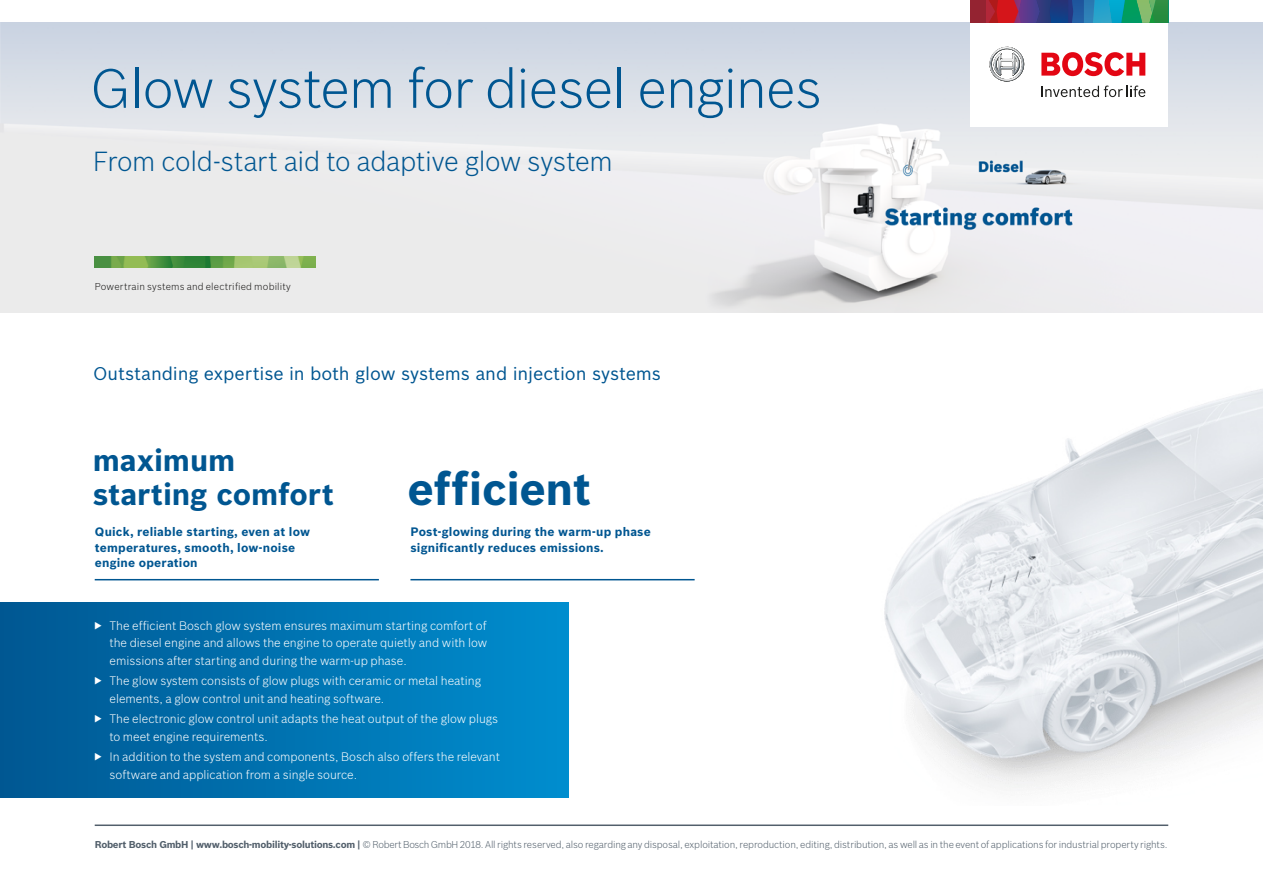
<style>
.page{position:relative;width:1263px;height:893px;background:#fff}
.page>*{position:absolute;margin:0;border:0;box-sizing:border-box;transform-origin:0 0}
.t1{font:300 54px "Bosch Sans";letter-spacing:-.02em;color:#005691}
.t2{font:700 45px "Bosch Sans";letter-spacing:-.01em;color:#005691}
.t3{font:700 30px/33.5px "Bosch Sans";letter-spacing:-.005em;color:#005691}
.t4{font:300 27px "Bosch Sans";letter-spacing:-.01em;color:#005691}
.t5{font:18px "Bosch Sans";letter-spacing:-.005em;color:#005691}
.t6{font:300 12px/17.9px "Bosch Sans";color:#fff}
.t7{font:700 12px/15.8px "Bosch Sans";letter-spacing:.015em;color:#005691}
.t8{font:300 9.75px "Bosch Sans";letter-spacing:-.015em;color:#525f6b}
.t9{font:300 9.75px "Bosch Sans";letter-spacing:.02em;color:#181716}
.s1{font-weight:700}
</style>
<div class="page">
<img style="left:0;top:22px;width:1263px;height:290px">
<img style="left:884px;top:389px;width:379px;height:399px">
<img style="left:95px;top:256px;width:221px;height:12px">
<div style="left:0;top:603px;width:568px;height:194px;background:linear-gradient(to right,#005792,#008dce)"></div>
<hr style="left:95px;top:824px;width:1073px;height:2px;background:#525f6b">
<hr style="left:95px;top:579px;width:284px;height:1px;background:#005691">
<hr style="left:410px;top:579px;width:285px;height:1px;background:#005691">
<div style="left:970px;top:0;width:198px;height:127px;background:#fff"></div>
<div style="left:970px;top:0;width:16px;height:23px;background:#942331"></div>
<svg style="left:986px;top:0;width:182px;height:23px;background:#476478"></svg>
<svg style="left:989px;top:47px;width:35px;height:35px"></svg>
<svg style="left:1041px;top:86px;width:104px;height:11px"></svg>
<svg style="left:1041px;top:52px;width:104px;height:24px"></svg>
<svg style="left:95px;top:621px;width:7px;height:8px"></svg>
<svg style="left:95px;top:677px;width:7px;height:8px"></svg>
<svg style="left:95px;top:715px;width:7px;height:8px"></svg>
<svg style="left:95px;top:753px;width:7px;height:8px"></svg>
<h1 class="t1" style="left:90px;top:55px;width:733px">Glow system for diesel engines</h1>
<h3 class="t4" style="left:93px;top:145px;width:521px">From cold-start aid to adaptive glow system</h3>
<p class="t9" style="left:95px;top:281px;width:198px">Powertrain systems and electrified mobility</p>
<h3 class="t5" style="left:93px;top:362px;width:569px">Outstanding expertise in both glow systems and injection systems</h3>
<h3 class="t3" style="left:93px;top:444px;width:243px">maximum starting comfort</h3>
<h2 class="t2" style="left:407px;top:460px;width:185px">efficient</h2>
<p class="t7" style="left:95px;top:524px;width:217px">Quick, reliable starting, even at low temperatures, smooth, low-noise engine operation</p>
<p class="t7" style="left:410px;top:524px;width:242px">Post-glowing during the warm-up phase significantly reduces emissions.</p>
<p class="t6" style="left:109px;top:616px;width:379px;text-align:justify">The efficient Bosch glow system ensures maximum starting comfort of the diesel engine and allows the engine to operate quietly and with low emissions after starting and during the warm-up phase.</p>
<p class="t6" style="left:109px;top:672px;width:373px">The glow system consists of glow plugs with ceramic or metal heating elements, a glow control unit and heating software.</p>
<p class="t6" style="left:109px;top:710px;width:390px">The electronic glow control unit adapts the heat output of the glow plugs to meet engine requirements.</p>
<p class="t6" style="left:109px;top:748px;width:392px">In addition to the system and components, Bosch also offers the relevant software and application from a single source.</p>
<p class="t8" style="left:95px;top:839px;width:1074px"><span class="s1">Robert Bosch GmbH | www.bosch-mobility-solutions.com |</span> © Robert Bosch GmbH 2018. All rights reserved, also regarding any disposal, exploitation, reproduction, editing, distribution, as well as in the event of applications for industrial property rights.</p>
</div>
